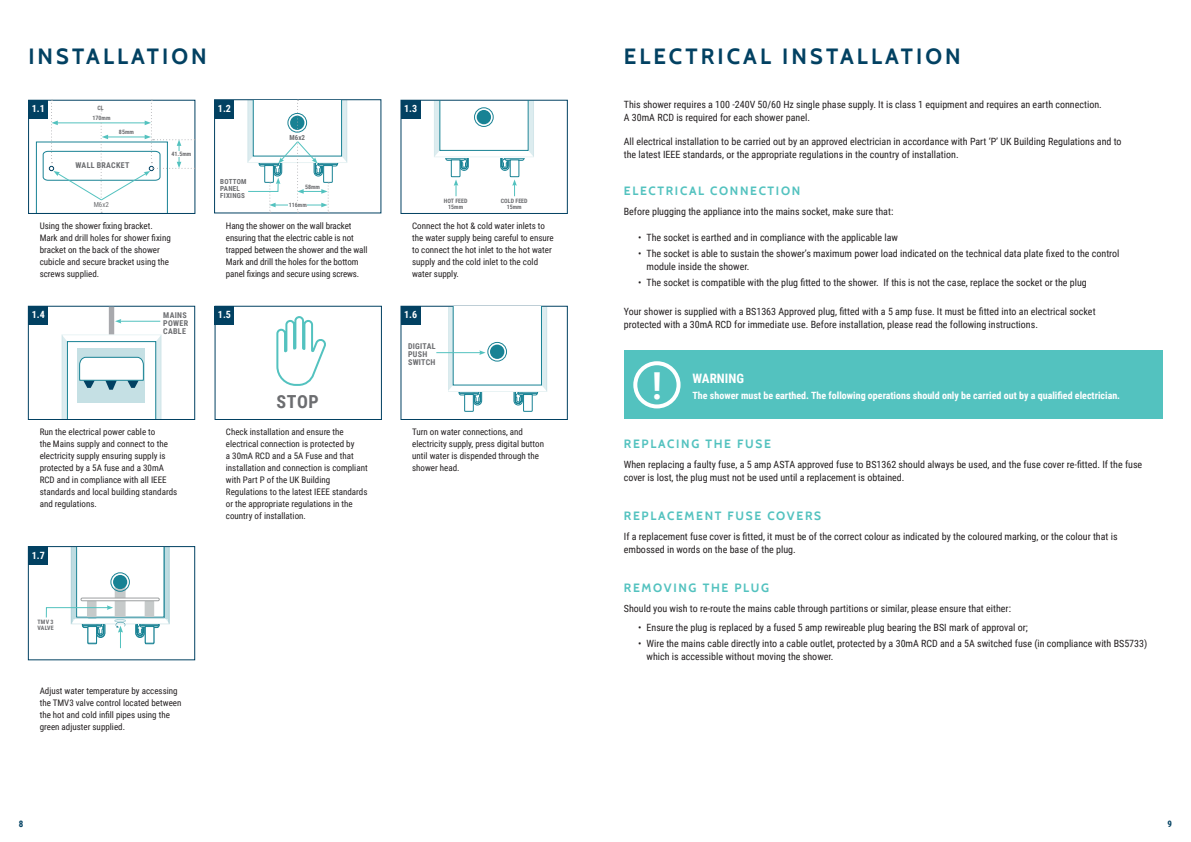
<style>
.page{position:relative;width:1191px;height:842px;background:#fff}
.page>*{position:absolute;margin:0;border:0;box-sizing:border-box;transform-origin:0 0}
.t1{font:700 37.2px "Roboto Condensed";color:#fff}
.t2{font:700 22px "Cabin";letter-spacing:.14em;color:#024162}
.t3{font:700 18px "Roboto Condensed";color:#6c6d70}
.t4{font:700 13px "Roboto Condensed";color:#fff}
.t5{font:700 12px "Cabin";letter-spacing:.14em;color:#53c2bf}
.t6{font:10px/13px "Roboto Condensed";color:#231f20}
.t7{font:700 10px "Roboto Condensed";color:#fff}
.t8{font:9px/12px "Roboto Condensed";color:#231f20}
.t9{font:700 9px "Roboto Condensed";color:#024162}
.t10{font:700 8px/8px "Roboto Condensed";letter-spacing:.035em;color:#6c6d70}
.t11{font:700 7px/7px "Roboto Condensed";letter-spacing:.035em;color:#6c6d70}
.t12{font:7px "Roboto Condensed";color:#6c6d70}
.t13{font:700 6px "Roboto Condensed";color:#6c6d70}
.t14{font:700 6px/6px "Roboto Condensed";letter-spacing:.035em;color:#6c6d70}
</style>
<div class="page">
<div style="left:36px;top:142px;width:132px;height:72px;background:#fff;border:1px solid #188294"></div>
<div style="left:214px;top:306px;width:168px;height:114px;border:1px solid #024162"></div>
<div style="left:214px;top:99px;width:167px;height:114px;border:1px solid #024162"></div>
<div style="left:28px;top:100px;width:20px;height:18px;background:#024162"></div>
<div style="left:214px;top:100px;width:20px;height:18px;background:#024162"></div>
<div style="left:28px;top:306px;width:20px;height:18px;background:#024162"></div>
<div style="left:28px;top:546px;width:20px;height:19px;background:#024162"></div>
<div style="left:401px;top:100px;width:19px;height:18px;background:#024162"></div>
<div style="left:401px;top:306px;width:19px;height:18px;background:#024162"></div>
<div style="left:214px;top:306px;width:20px;height:18px;background:#024162"></div>
<div style="left:400px;top:100px;width:168px;height:114px;border:1px solid #024162"></div>
<div style="left:400px;top:306px;width:168px;height:114px;border:1px solid #024162"></div>
<div style="left:28px;top:306px;width:167px;height:114px;border:1px solid #024162"></div>
<div style="left:28px;top:546px;width:167px;height:114px;border:1px solid #024162"></div>
<div style="left:28px;top:100px;width:167px;height:114px;border:1px solid #024162"></div>
<div style="left:624px;top:351px;width:538px;height:68px;background:#53c2bf"></div>
<div style="left:633px;top:361px;width:47px;height:47px;border:4px solid #fff;border-radius:50%"></div>
<svg style="left:43px;top:100px;width:152px;height:113px"></svg>
<div style="left:170px;top:152px;width:23px;height:5px;background:#fff"></div>
<div style="left:77px;top:115px;width:49px;height:7px;background:#fff"></div>
<svg style="left:247px;top:100px;width:100px;height:113px"></svg>
<svg style="left:434px;top:101px;width:100px;height:95px"></svg>
<svg style="left:61px;top:334px;width:101px;height:85px"></svg>
<div style="left:109px;top:307px;width:5px;height:27px;background:#a8a9ad"></div>
<hr style="left:436px;top:352px;width:45px;height:1px;background:#53c2bf">
<svg style="left:448px;top:307px;width:99px;height:105px"></svg>
<hr style="left:120px;top:321px;width:40px;height:1px;background:#53c2bf">
<svg style="left:115px;top:319px;width:6px;height:5px"></svg>
<svg style="left:276px;top:316px;width:50px;height:70px"></svg>
<svg style="left:46px;top:547px;width:124px;height:101px"></svg>
<p class="t2" style="left:28px;top:43px;width:180px">INSTALLATION</p>
<p class="t7" style="left:32px;top:102px;width:15px">1.1</p>
<p class="t7" style="left:218px;top:102px;width:15px">1.2</p>
<p class="t13" style="left:98px;top:104px;width:8px">CL</p>
<p class="t13" style="left:92px;top:113px;width:20px">170mm</p>
<p class="t13" style="left:119px;top:128px;width:16px">85mm</p>
<p class="t10" style="left:75px;top:161px;width:55px">WALL BRACKET</p>
<p class="t12" style="left:94px;top:199px;width:17px">M6x2</p>
<p class="t13" style="left:171px;top:150px;width:21px">41.5mm</p>
<p class="t11" style="left:220px;top:178px;width:28px">BOTTOM<br>PANEL<br>FIXINGS</p>
<p class="t11" style="left:289px;top:134px;width:17px">M6x2</p>
<p class="t13" style="left:305px;top:183px;width:16px">58mm</p>
<p class="t13" style="left:289px;top:200px;width:20px">116mm</p>
<p class="t8" style="left:40px;top:219px;width:133px">Using the shower fixing bracket.<br>Mark and drill holes for shower fixing bracket on the back of the shower cubicle and secure bracket using the screws supplied.</p>
<p class="t8" style="left:226px;top:219px;width:127px">Hang the shower on the wall bracket</p>
<p class="t8" style="left:226px;top:231px;width:129px">ensuring that the electric cable is not</p>
<p class="t8" style="left:226px;top:243px;width:143px">trapped between the shower and the wall<br>Mark and drill the holes for the bottom panel fixings and secure using screws.</p>
<p class="t7" style="left:404px;top:102px;width:15px">1.3</p>
<p class="t13" style="left:444px;top:197px;width:25px">HOT FEED</p>
<p class="t13" style="left:448px;top:203px;width:16px">15mm</p>
<p class="t13" style="left:501px;top:197px;width:28px">COLD FEED</p>
<p class="t13" style="left:507px;top:203px;width:16px">15mm</p>
<p class="t8" style="left:412px;top:219px;width:143px">Connect the hot &amp; cold water inlets to the water supply being careful to ensure to connect the hot inlet to the hot water supply and the cold inlet to the cold</p>
<p class="t8" style="left:412px;top:267px;width:48px">water supply.</p>
<p class="t7" style="left:32px;top:308px;width:15px">1.4</p>
<p class="t10" style="left:163px;top:311px;width:26px">MAINS<br>POWER<br>CABLE</p>
<p class="t8" style="left:40px;top:426px;width:139px">Run the electrical power cable to<br>the Mains supply and connect to the electricity supply ensuring supply is protected by a 5A fuse and a 30mA<br>RCD and in compliance with all IEEE standards and local building standards and regulations.</p>
<p class="t7" style="left:32px;top:548px;width:15px">1.7</p>
<p class="t14" style="left:37px;top:618px;width:18px">TMV 3<br>VALVE</p>
<p class="t8" style="left:40px;top:684px;width:143px">Adjust water temperature by accessing the TMV3 valve control located between the hot and cold infill pipes using the green adjuster supplied.</p>
<p class="t7" style="left:218px;top:308px;width:15px">1.5</p>
<p class="t7" style="left:404px;top:308px;width:15px">1.6</p>
<p class="t3" style="left:277px;top:389px;width:44px">STOP</p>
<p class="t8" style="left:226px;top:426px;width:119px">Check installation and ensure the</p>
<p class="t8" style="left:226px;top:438px;width:143px">electrical connection is protected by<br>a 30mA RCD and a 5A Fuse and that installation and connection is compliant with Part P of the UK Building Regulations to the latest IEEE standards or the appropriate regulations in the</p>
<p class="t8" style="left:226px;top:510px;width:81px">country of installation.</p>
<p class="t10" style="left:408px;top:341px;width:29px">DIGITAL</p>
<p class="t10" style="left:408px;top:349px;width:29px">PUSH<br>SWITCH</p>
<p class="t8" style="left:412px;top:425px;width:112px">Turn on water connections, and</p>
<p class="t8" style="left:412px;top:437px;width:133px">electricity supply, press digital button until water is dispended through the shower head.</p>
<p class="t2" style="left:624px;top:43px;width:338px">ELECTRICAL INSTALLATION</p>
<p class="t6" style="left:624px;top:97px;width:479px">This shower requires a 100 -240V 50/60 Hz single phase supply. It is class 1 equipment and requires an earth connection.<br>A 30mA RCD is required for each shower panel.</p>
<p class="t6" style="left:624px;top:135px;width:499px">All electrical installation to be carried out by an approved electrician in accordance with Part ‘P’ UK Building Regulations and to the latest IEEE standards, or the appropriate regulations in the country of installation.</p>
<p class="t5" style="left:624px;top:184px;width:178px">ELECTRICAL CONNECTION</p>
<p class="t6" style="left:624px;top:205px;width:271px">Before plugging the appliance into the mains socket, make sure that:</p>
<p class="t6" style="left:638px;top:231px;width:261px">• The socket is earthed and in compliance with the applicable law</p>
<p class="t6" style="left:646px;top:247px;width:474px;text-indent:-9px">• The socket is able to sustain the shower’s maximum power load indicated on the technical data plate fixed to the control module inside the shower.</p>
<p class="t6" style="left:638px;top:276px;width:450px">• The socket is compatible with the plug fitted to the shower. If this is not the case, replace the socket or the plug</p>
<p class="t6" style="left:624px;top:304px;width:473px">Your shower is supplied with a BS1363 Approved plug, fitted with a 5 amp fuse. It must be fitted into an electrical socket</p>
<p class="t6" style="left:624px;top:317px;width:415px">protected with a 30mA RCD for immediate use. Before installation, please read the following instructions.</p>
<p class="t1" style="left:652px;top:359px;width:11px">!</p>
<p class="t4" style="left:692px;top:369px;width:53px">WARNING</p>
<p class="t7" style="left:692px;top:389px;width:429px">The shower must be earthed. The following operations should only be carried out by a qualified electrician.</p>
<p class="t5" style="left:624px;top:437px;width:148px">REPLACING THE FUSE</p>
<p class="t6" style="left:624px;top:458px;width:520px">When replacing a faulty fuse, a 5 amp ASTA approved fuse to BS1362 should always be used, and the fuse cover re-fitted. If the fuse cover is lost, the plug must not be used until a replacement is obtained.</p>
<p class="t5" style="left:624px;top:509px;width:199px">REPLACEMENT FUSE COVERS</p>
<p class="t6" style="left:624px;top:530px;width:495px">If a replacement fuse cover is fitted, it must be of the correct colour as indicated by the coloured marking, or the colour that is</p>
<p class="t6" style="left:624px;top:543px;width:173px">embossed in words on the base of the plug.</p>
<p class="t5" style="left:624px;top:581px;width:147px">REMOVING THE PLUG</p>
<p class="t6" style="left:624px;top:602px;width:389px">Should you wish to re-route the mains cable through partitions or similar, please ensure that either:</p>
<p class="t6" style="left:638px;top:620px;width:391px">• Ensure the plug is replaced by a fused 5 amp rewireable plug bearing the BSI mark of approval or;</p>
<p class="t6" style="left:646px;top:636px;width:502px;text-indent:-9px">• Wire the mains cable directly into a cable outlet, protected by a 30mA RCD and a 5A switched fuse (in compliance with BS5733) which is accessible without moving the shower.</p>
<p class="t9" style="left:19px;top:818px;width:6px">8</p>
<p class="t9" style="left:1167px;top:818px;width:6px">9</p>
</div>
